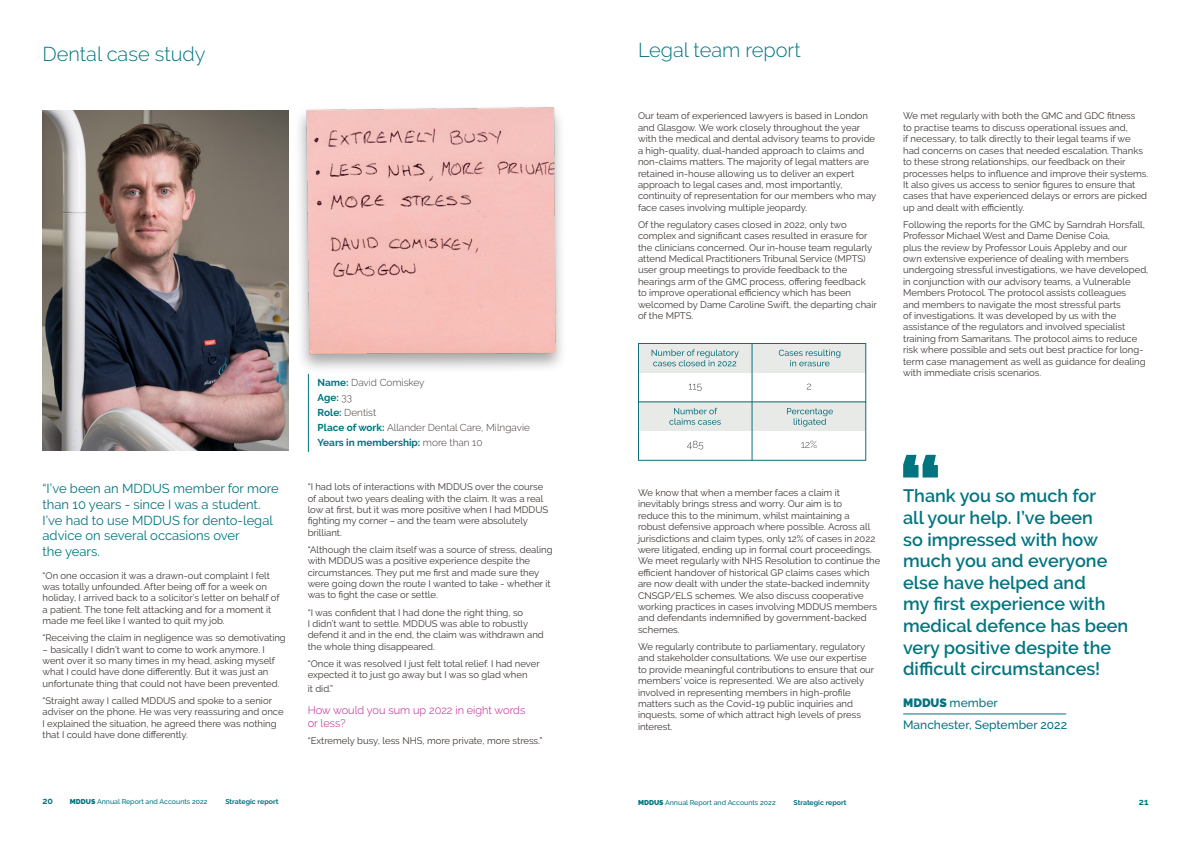
<style>
.page{position:relative;width:1191px;height:842px;background:#fff}
.page>*{position:absolute;margin:0;border:0;box-sizing:border-box;transform-origin:0 0}
.t1{font:300 20px "Raleway";color:#007580}
.t2{font:600 18px/21.6px "Raleway";color:#007580}
.t3{font:13px/15.6px "Raleway";color:#007580}
.t4{font:500 12px "Raleway";color:#007580}
.t5{font:300 11px "Raleway";color:#be1a8d}
.t6{font:300 10px "Raleway";color:#3e3835}
.t7{font:700 10px "Raleway";color:#007580}
.t8{font:9.5px/11.4px "Raleway";color:#3e3835}
.t9{font:700 9px "Raleway";color:#007580}
.t10{font:500 7px "Raleway";color:#007580}
.t11{font:700 7px "Raleway";color:#007580}
.s1{font-weight:700;color:#007580}
.s2{font-weight:300;color:#3e3835}
.s3{font-weight:900}
</style>
<div class="page">
<img style="left:43px;top:111px;width:245px;height:340px">
<div style="left:294px;top:104px;width:273px;height:270px;background:#231f20;opacity:.4"></div>
<img style="left:299px;top:104px;width:262px;height:255px">
<hr style="left:308px;top:374px;width:1px;height:78px;background:#007580">
<svg style="left:903px;top:455px;width:35px;height:22px"></svg>
<hr style="left:903px;top:713px;width:163px;height:1px;background:#007580">
<svg style="left:638px;top:343px;width:228px;height:118px"></svg>
<p class="t1" style="left:43px;top:43px;width:165px">Dental case study</p>
<p class="t1" style="left:638px;top:38px;width:164px">Legal team report</p>
<p class="t8" style="left:638px;top:110px;width:240px">Our team of experienced lawyers is based in London and Glasgow. We work closely throughout the year with the medical and dental advisory teams to provide a high-quality, dual-handed approach to claims and non-claims matters. The majority of legal matters are retained in-house allowing us to deliver an expert approach to legal cases and, most importantly, continuity of representation for our members who may face cases involving multiple jeopardy.</p>
<p class="t8" style="left:638px;top:219px;width:240px">Of the regulatory cases closed in 2022, only two complex and significant cases resulted in erasure for the clinicians concerned. Our in-house team regularly attend Medical Practitioners Tribunal Service (MPTS) user group meetings to provide feedback to the hearings arm of the GMC process, offering feedback<br>to improve operational efficiency which has been welcomed by Dame Caroline Swift, the departing chair of the MPTS.</p>
<p class="t8" style="left:903px;top:110px;width:247px">We met regularly with both the GMC and GDC fitness<br>to practise teams to discuss operational issues and,<br>if necessary, to talk directly to their legal teams if we had concerns on cases that needed escalation. Thanks to these strong relationships, our feedback on their processes helps to influence and improve their systems.<br>It also gives us access to senior figures to ensure that cases that have experienced delays or errors are picked up and dealt with efficiently.</p>
<p class="t8" style="left:903px;top:219px;width:247px">Following the reports for the GMC by Sarndrah Horsfall, Professor Michael West and Dame Denise Coia,<br>plus the review by Professor Louis Appleby and our<br>own extensive experience of dealing with members undergoing stressful investigations, we have developed, in conjunction with our advisory teams, a Vulnerable Members Protocol. The protocol assists colleagues<br>and members to navigate the most stressful parts<br>of investigations. It was developed by us with the assistance of the regulators and involved specialist training from Samaritans. The protocol aims to reduce risk where possible and sets out best practice for long&shy;term case management as well as guidance for dealing with immediate crisis scenarios.</p>
<p class="t6" style="left:317px;top:377px;width:108px"><span class="s1">Name:</span> David Comiskey</p>
<p class="t7" style="left:317px;top:392px;width:36px">Age: <span class="s2">33</span></p>
<p class="t6" style="left:317px;top:407px;width:60px"><span class="s1">Role:</span> Dentist</p>
<p class="t6" style="left:317px;top:422px;width:214px"><span class="s1">Place of work:</span> Allander Dental Care, Milngavie</p>
<p class="t7" style="left:317px;top:437px;width:166px">Years in membership: <span class="s2">more than 10</span></p>
<p class="t3" style="left:43px;top:481px;width:238px">“I’ve been an MDDUS member for more than 10 years - since I was a student.<br>I’ve had to use MDDUS for dento-legal advice on several occasions over</p>
<p class="t3" style="left:43px;top:543px;width:59px">the years.</p>
<p class="t8" style="left:43px;top:569px;width:238px">“On one occasion it was a drawn-out complaint I felt was totally unfounded. After being off for a week on holiday, I arrived back to a solicitor’s letter on behalf of a patient. The tone felt attacking and for a moment it made me feel like I wanted to quit my job.</p>
<p class="t8" style="left:43px;top:632px;width:245px">“Receiving the claim in negligence was so demotivating</p>
<p class="t8" style="left:43px;top:644px;width:238px">– basically I didn’t want to come to work anymore. I went over it so many times in my head, asking myself what I could have done differently. But it was just an unfortunate thing that could not have been prevented.</p>
<p class="t8" style="left:43px;top:695px;width:243px">“Straight away I called MDDUS and spoke to a senior adviser on the phone. He was very reassuring and once I explained the situation, he agreed there was nothing that I could have done differently.</p>
<p class="t8" style="left:308px;top:481px;width:242px">“I had lots of interactions with MDDUS over the course of about two years dealing with the claim. It was a real low at first, but it was more positive when I had MDDUS fighting my corner – and the team were absolutely brilliant.</p>
<p class="t8" style="left:308px;top:544px;width:246px">“Although the claim itself was a source of stress, dealing with MDDUS was a positive experience despite the circumstances. They put me first and made sure they were going down the route I wanted to take - whether it was to fight the case or settle.</p>
<p class="t8" style="left:308px;top:606px;width:238px">“I was confident that I had done the right thing, so<br>I didn’t want to settle. MDDUS was able to robustly defend it and in the end, the claim was withdrawn and the whole thing disappeared.</p>
<p class="t8" style="left:308px;top:658px;width:233px">“Once it was resolved I just felt total relief. I had never expected it to just go away but I was so glad when</p>
<p class="t8" style="left:308px;top:683px;width:27px">it did.”</p>
<p class="t5" style="left:308px;top:704px;width:219px">How would you sum up 2022 in eight words</p>
<p class="t5" style="left:308px;top:717px;width:39px">or less?</p>
<p class="t8" style="left:308px;top:735px;width:236px">“Extremely busy, less NHS, more private, more stress.”</p>
<p class="t8" style="left:638px;top:487px;width:244px">We know that when a member faces a claim it inevitably brings stress and worry. Our aim is to<br>reduce this to the minimum, whilst maintaining a<br>robust defensive approach where possible. Across all jurisdictions and claim types, only 12% of cases in 2022 were litigated, ending up in formal court proceedings.<br>We meet regularly with NHS Resolution to continue the efficient handover of historical GP claims cases which are now dealt with under the state-backed indemnity CNSGP/ELS schemes. We also discuss cooperative working practices in cases involving MDDUS members and defendants indemnified by government-backed schemes.</p>
<p class="t8" style="left:638px;top:641px;width:238px">We regularly contribute to parliamentary, regulatory and stakeholder consultations. We use our expertise to provide meaningful contributions to ensure that our members’ voice is represented. We are also actively involved in representing members in high-profile matters such as the Covid-19 public inquiries and inquests, some of which attract high levels of press interest.</p>
<p class="t2" style="left:903px;top:485px;width:227px">Thank you so much for<br>all your help. I’ve been<br>so impressed with how much you and everyone else have helped and<br>my first experience with medical defence has been very positive despite the difficult circumstances!</p>
<p class="t4" style="left:903px;top:695px;width:96px"><span class="s3">MDDUS</span> member</p>
<p class="t4" style="left:903px;top:718px;width:165px">Manchester, September 2022</p>
<p class="t9" style="left:43px;top:796px;width:12px">20</p>
<p class="t10" style="left:70px;top:798px;width:139px"><span class="s3">MDDUS</span> Annual Report and Accounts 2022</p>
<p class="t11" style="left:225px;top:798px;width:55px">Strategic report</p>
<p class="t10" style="left:638px;top:798px;width:139px"><span class="s3">MDDUS</span> Annual Report and Accounts 2022</p>
<p class="t11" style="left:793px;top:798px;width:55px">Strategic report</p>
<p class="t9" style="left:1139px;top:797px;width:11px">21</p>
</div>
